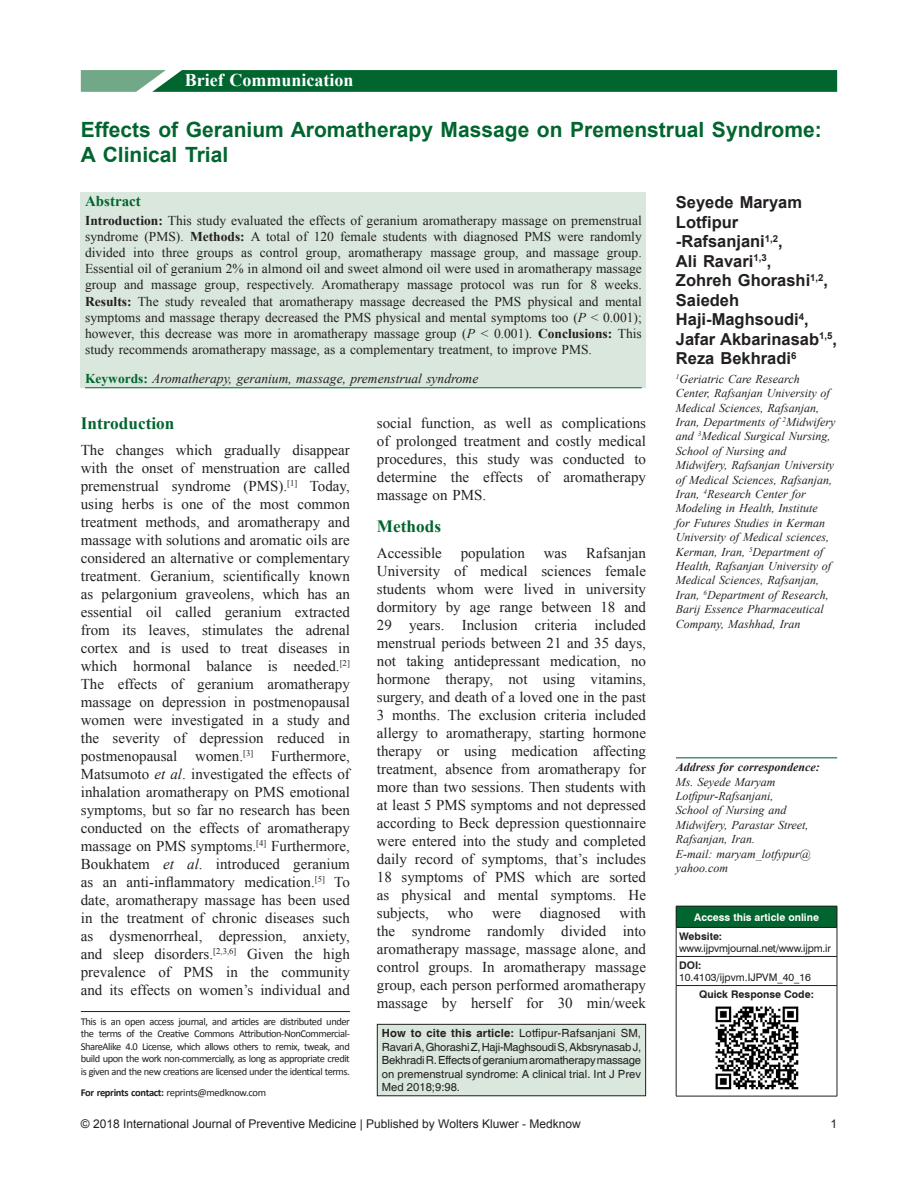
<style>
.page{position:relative;width:918px;height:1188px;background:#fff}
.page>*{position:absolute;margin:0;border:0;box-sizing:border-box;transform-origin:0 0}
.AT{font:700 21px/25.2px "Arial";color:#00652e}
.AH{font:700 18px "Times New Roman";color:#fff}
.TX{font:700 17.25px "Times New Roman";color:#00652e}
.AU{font:700 16.5px/19.5px "Arial";color:#231f20}
.TX-2{font:15px/18px "Times New Roman";color:#231f20;text-align:justify}
.ABSH{font:700 15px "Times New Roman";color:#00652e}
.ABS{font:13.5px/16.2px "Times New Roman";color:#231f20;text-align:justify}
.KWD{font:italic 13.5px "Times New Roman";color:#231f20}
.AFF{font:italic 12px/14.4px "Times New Roman";color:#231f20}
.ADD{font:italic 12px/14.4px "Times New Roman";color:#231f20}
.t1{font:12px "Arial";color:#231f20}
.HTC{font:11.25px/13.5px "Helvetica";color:#231f20;text-align:justify}
.TX-3{font:10.5px/12.6px "Calibri";letter-spacing:-.045em;color:#231f20;text-align:justify}
.Website{font:10.5px/12.6px "Swiss 721 BT";letter-spacing:-.015em;color:#231f20}
.DOI{font:10.5px/12.6px "Swiss 721 BT";color:#231f20}
.ATAO{font:700 10.5px "Swiss 721 BT";color:#fff}
.QRC{font:700 10.5px "Swiss 721 BT";color:#231f20}
.s1{font-weight:700}
.s2{font-style:italic}
.s3{font-weight:700;font-style:normal;color:#00652e}
</style>
<div class="page">
<hr style="left:676px;top:757px;width:161px;height:1px;background:#00652e">
<div style="left:676px;top:906px;width:161px;height:21px;background:#00652e"></div>
<hr style="left:676px;top:927px;width:161px;height:1px;background:#231f20">
<hr style="left:676px;top:956px;width:161px;height:1px;background:#231f20">
<hr style="left:676px;top:985px;width:161px;height:1px;background:#231f20">
<hr style="left:676px;top:906px;width:161px;height:1px;background:#231f20">
<svg style="left:676px;top:906px;width:1px;height:79px"></svg>
<svg style="left:837px;top:906px;width:1px;height:79px"></svg>
<hr style="left:676px;top:986px;width:1px;height:110px;background:#231f20">
<hr style="left:837px;top:986px;width:1px;height:110px;background:#231f20">
<hr style="left:676px;top:1096px;width:161px;height:1px;background:#231f20">
<img style="left:715px;top:1006px;width:84px;height:84px">
<div style="left:81px;top:192px;width:565px;height:195px;background:#d9e7dd"></div>
<hr style="left:85px;top:387px;width:557px;height:1px;background:#00652e">
<svg style="left:81px;top:70px;width:756px;height:22px;background:#126f3c"></svg>
<div style="left:377px;top:1024px;width:269px;height:72px;background:#d9e7dd"></div>
<div style="left:377px;top:1024px;width:269px;height:72px;border:1px solid #231f20"></div>
<hr style="left:81px;top:1011px;width:269px;height:1px;background:#231f20">
<p class="AH" style="left:185px;top:67px;width:170px">Brief Communication</p>
<p class="AT" style="left:81px;top:117px;width:742px">Effects of Geranium Aromatherapy Massage on Premenstrual Syndrome:<br>A Clinical Trial</p>
<p class="ABSH" style="left:85px;top:190px;width:57px">Abstract</p>
<p class="ABS" style="left:85px;top:212px;width:558px"><span class="s1">Introduction:</span> This study evaluated the effects of geranium aromatherapy massage on premenstrual syndrome (PMS). <span class="s1">Methods:</span> A total of 120 female students with diagnosed PMS were randomly divided into three groups as control group, aromatherapy massage group, and massage group.<br>Essential oil of geranium 2% in almond oil and sweet almond oil were used in aromatherapy massage group and massage group, respectively. Aromatherapy massage protocol was run for 8 weeks.<br><span class="s1">Results:</span> The study revealed that aromatherapy massage decreased the PMS physical and mental symptoms and massage therapy decreased the PMS physical and mental symptoms too (<span class="s2">P</span> &lt; 0.001); however, this decrease was more in aromatherapy massage group (<span class="s2">P</span> &lt; 0.001). <span class="s1">Conclusions:</span> This study recommends aromatherapy massage, as a complementary treatment, to improve PMS.</p>
<p class="KWD" style="left:85px;top:369px;width:395px"><span class="s3">Keywords:</span> Aromatherapy, geranium, massage, premenstrual syndrome</p>
<p class="TX" style="left:81px;top:411px;width:95px">Introduction</p>
<p class="TX-2" style="left:81px;top:441px;width:271px">The changes which gradually disappear with the onset of menstruation are called premenstrual syndrome (PMS).<sup>[1]</sup> Today, using herbs is one of the most common treatment methods, and aromatherapy and massage with solutions and aromatic oils are considered an alternative or complementary treatment. Geranium, scientifically known as pelargonium graveolens, which has an essential oil called geranium extracted from its leaves, stimulates the adrenal cortex and is used to treat diseases in which hormonal balance is needed.<sup>[2] </sup>The effects of geranium aromatherapy massage on depression in postmenopausal women were investigated in a study and the severity of depression reduced in postmenopausal women.<sup>[3]</sup> Furthermore, Matsumoto <span class="s2">et al</span>. investigated the effects of inhalation aromatherapy on PMS emotional symptoms, but so far no research has been conducted on the effects of aromatherapy massage on PMS symptoms.<sup>[4]</sup> Furthermore, Boukhatem <span class="s2">et al</span>. introduced geranium as an anti‑inflammatory medication.<sup>[5]</sup> To date, aromatherapy massage has been used in the treatment of chronic diseases such as dysmenorrheal, depression, anxiety, and sleep disorders.<sup>[2,3,6]</sup> Given the high prevalence of PMS in the community and its effects on women’s individual and</p>
<p class="TX-3" style="left:81px;top:1015px;width:271px">This is an open access journal, and articles are distributed under the terms of the Creative Commons Attribution-NonCommercial-ShareAlike 4.0 License, which allows others to remix, tweak, and build upon the work non-commercially, as long as appropriate credit is given and the new creations are licensed under the identical terms.</p>
<p class="TX-3" style="left:81px;top:1086px;width:187px"><span class="s1">For reprints contact:</span> reprints@medknow.com</p>
<p class="TX-2" style="left:377px;top:413px;width:271px">social function, as well as complications of prolonged treatment and costly medical procedures, this study was conducted to determine the effects of aromatherapy massage on PMS.</p>
<h1 class="TX" style="left:377px;top:514px;width:66px">Methods</h1>
<p class="TX-2" style="left:377px;top:544px;width:66px">Accessible</p>
<p class="TX-2" style="left:461px;top:544px;width:66px">population</p>
<p class="TX-2" style="left:544px;top:544px;width:25px">was</p>
<p class="TX-2" style="left:377px;top:544px;width:271px;text-indent:209px">Rafsanjan University of medical sciences female students whom were lived in university dormitory by age range between 18 and 29 years. Inclusion criteria included menstrual periods between 21 and 35 days, not taking antidepressant medication, no hormone therapy, not using vitamins, surgery, and death of a loved one in the past 3 months. The exclusion criteria included allergy to aromatherapy, starting hormone therapy or using medication affecting treatment, absence from aromatherapy for more than two sessions. Then students with at least 5 PMS symptoms and not depressed according to Beck depression questionnaire were entered into the study and completed daily record of symptoms, that’s includes 18 symptoms of PMS which are sorted as physical and mental symptoms. He subjects, who were diagnosed with the syndrome randomly divided into aromatherapy massage, massage alone, and control groups. In aromatherapy massage group, each person performed aromatherapy massage by herself for 30 min/week</p>
<p class="HTC" style="left:382px;top:1027px;width:261px"><span class="s1">How to cite this article:</span> Lotfipur‑Rafsanjani SM, Ravari A, Ghorashi Z, Haji‑Maghsoudi S, Akbsrynasab J, Bekhradi R. Effects of geranium aromatherapy massage on premenstrual syndrome: A clinical trial. Int J Prev Med 2018;9:98.</p>
<p class="AU" style="left:676px;top:193px;width:163px">Seyede Maryam<br>Lotfipur ‑Rafsanjani<sup>1,2</sup>,<br>Ali Ravari<sup>1,3</sup>,<br>Zohreh Ghorashi<sup>1,2</sup>,<br>Saiedeh<br>Haji‑Maghsoudi<sup>4</sup>,<br>Jafar Akbarinasab<sup>1,5</sup>,<br>Reza Bekhradi<sup>6</sup></p>
<p class="AFF" style="left:676px;top:371px;width:161px"><sup>1</sup>Geriatric Care Research<br>Center, Rafsanjan University of<br>Medical Sciences, Rafsanjan,<br>Iran, Departments of <sup>2</sup>Midwifery and <sup>3</sup>Medical Surgical Nursing,<br>School of Nursing and<br>Midwifery, Rafsanjan University of Medical Sciences, Rafsanjan,<br>Iran, <sup>4</sup>Research Center for<br>Modeling in Health, Institute<br>for Futures Studies in Kerman<br>University of Medical sciences,<br>Kerman, Iran, <sup>5</sup>Department of<br>Health, Rafsanjan University of<br>Medical Sciences, Rafsanjan,<br>Iran, <sup>6</sup>Department of Research,<br>Barij Essence Pharmaceutical<br>Company, Mashhad, Iran</p>
<p class="ADD" style="left:676px;top:760px;width:145px"><span class="s1">Address for correspondence:<br></span>Ms. Seyede Maryam<br>Lotfipur‑Rafsanjani,<br>School of Nursing and<br>Midwifery, Parastar Street,<br>Rafsanjan, Iran.<br>E‑mail: maryam_lotfypur@ yahoo.com</p>
<p class="ATAO" style="left:694px;top:910px;width:126px">Access this article online</p>
<p class="Website" style="left:679px;top:929px;width:153px"><span class="s1">Website: </span>www.ijpvmjournal.net/www.ijpm.ir</p>
<p class="DOI" style="left:679px;top:958px;width:133px"><span class="s1">DOI:<br></span>10.4103/ijpvm.IJPVM_40_16</p>
<p class="QRC" style="left:699px;top:987px;width:116px">Quick Response Code:</p>
<p class="t1" style="left:81px;top:1116px;width:501px">© 2018 International Journal of Preventive Medicine | Published by Wolters Kluwer - Medknow</p>
<p class="t1" style="left:830px;top:1116px;width:8px">1</p>
</div>
